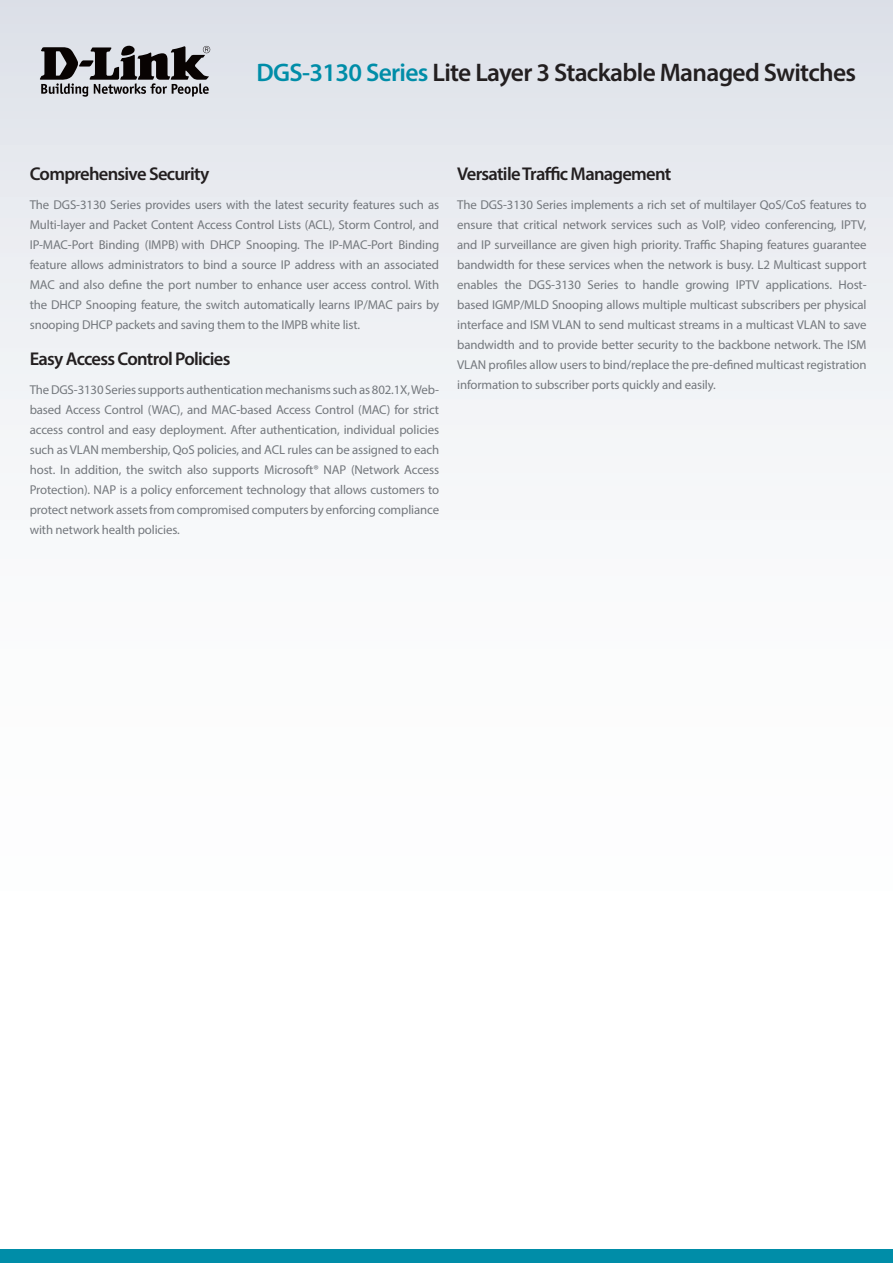
<style>
.page{position:relative;width:893px;height:1263px;background:#fff}
.page>*{position:absolute;margin:0;border:0;box-sizing:border-box;transform-origin:0 0}
.t1{font:600 25.5px "Myriad Pro";letter-spacing:-.025em;color:#231f20}
.t2{font:600 18.6px "Myriad Pro";letter-spacing:-.04em;color:#231f20}
.t3{font:12.9px/20px "Myriad Pro";letter-spacing:-.01em;color:#74787d;text-align:justify}
.s1{color:#008da8}
</style>
<div class="page">
<div style="left:0;top:0;width:893px;height:1084px;background:linear-gradient(to bottom,#e3e6ec,#fff)"></div>
<div style="left:0;top:1249px;width:893px;height:14px;background:#008da8"></div>
<svg style="left:40px;top:46px;width:170px;height:51px;background:#807f83"></svg>
<h1 class="t1" style="left:256px;top:56px;width:601px"><span class="s1">DGS-3130 Series</span> Lite Layer 3 Stackable Managed Switches</h1>
<h2 class="t2" style="left:30px;top:162px;width:181px">Comprehensive Security</h2>
<p class="t3" style="left:30px;top:195px;width:411px">The DGS-3130 Series provides users with the latest security features such as Multi-layer and Packet Content Access Control Lists (ACL), Storm Control, and IP-MAC-Port Binding (IMPB) with DHCP Snooping. The IP-MAC-Port Binding feature allows administrators to bind a source IP address with an associated MAC and also define the port number to enhance user access control. With the DHCP Snooping feature, the switch automatically learns IP/MAC pairs by snooping DHCP packets and saving them to the IMPB white list.</p>
<h2 class="t2" style="left:30px;top:347px;width:202px">Easy Access Control Policies</h2>
<p class="t3" style="left:30px;top:379px;width:411px">The DGS-3130 Series supports authentication mechanisms such as 802.1X, Web&shy;based Access Control (WAC), and MAC-based Access Control (MAC) for strict access control and easy deployment. After authentication, individual policies such as VLAN membership, QoS policies, and ACL rules can be assigned to each host. In addition, the switch also supports Microsoft® NAP (Network Access Protection). NAP is a policy enforcement technology that allows customers to protect network assets from compromised computers by enforcing compliance with network health policies.</p>
<h2 class="t2" style="left:457px;top:162px;width:216px">Versatile Traffic Management</h2>
<p class="t3" style="left:457px;top:195px;width:411px">The DGS-3130 Series implements a rich set of multilayer QoS/CoS features to ensure that critical network services such as VoIP, video conferencing, IPTV, and IP surveillance are given high priority. Traffic Shaping features guarantee bandwidth for these services when the network is busy. L2 Multicast support enables the DGS-3130 Series to handle growing IPTV applications. Host&shy;based IGMP/MLD Snooping allows multiple multicast subscribers per physical interface and ISM VLAN to send multicast streams in a multicast VLAN to save bandwidth and to provide better security to the backbone network. The ISM VLAN profiles allow users to bind/replace the pre-defined multicast registration information to subscriber ports quickly and easily.</p>
</div>
